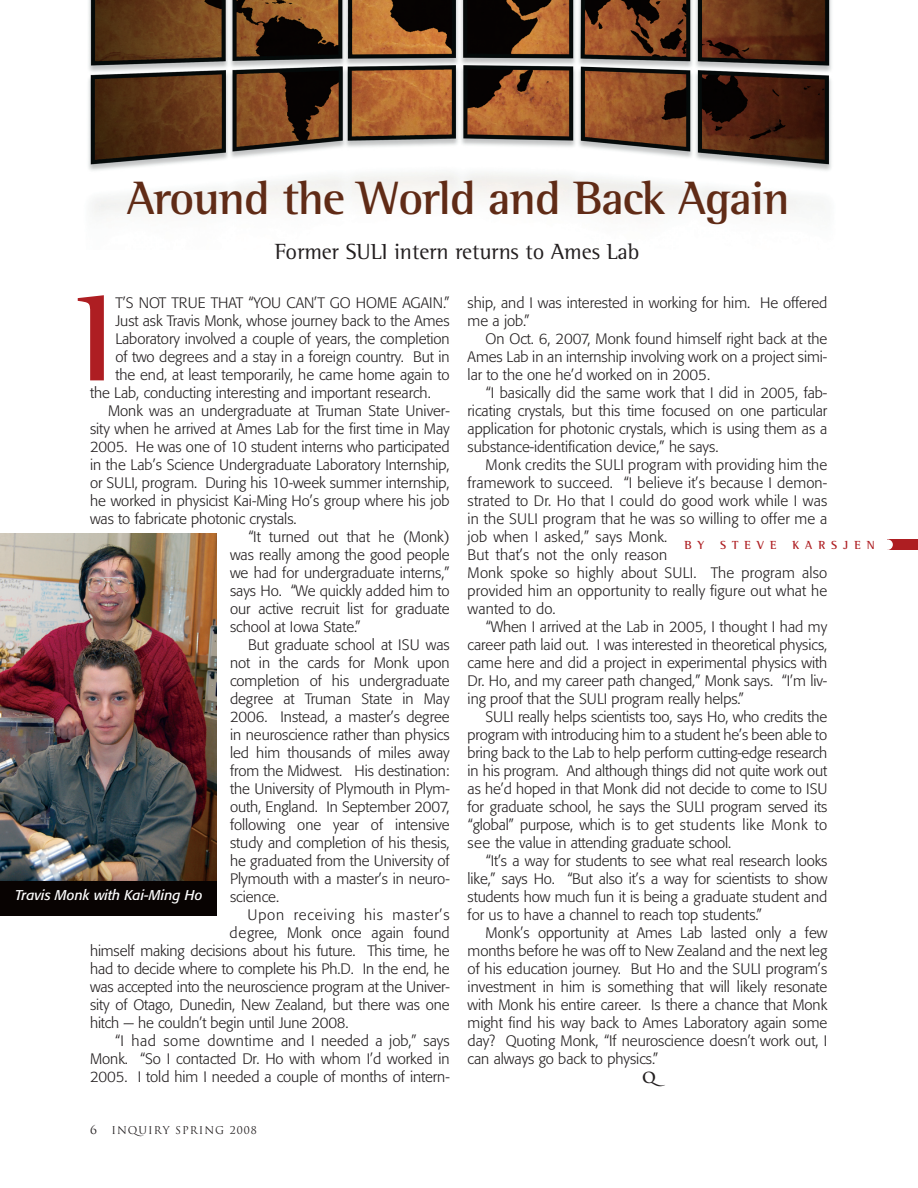
<style>
.page{position:relative;width:918px;height:1188px;background:#fff}
.page>*{position:absolute;margin:0;border:0;box-sizing:border-box;transform-origin:0 0}
.Body_Text_01{font:700 124.5px "Rotis Semi Serif";color:#ae1e22}
.Body_Text_01-2{font:700 48px "Rotis Semi Serif";letter-spacing:-.025em;color:#602b16}
.Body_Text_01-3{font:22.5px "Rotis Semi Serif";color:#231f20}
.Body_Text_01-4{font:300 15px/18px "Formata";letter-spacing:-.005em;color:#231f20;text-align:justify}
.Body_Text_01-5{font:300 15px "Formata";letter-spacing:.05em;color:#231f20}
.t1{font:700 15px "Trajan Pro";color:#231f20}
.Photo_Captions{font:italic 13.95px "Formata";color:#fff}
.BY_LINES{font:700 12px "Rotis Semi Serif";color:#ae1e22}
.t2{font:12px "Trajan Pro";color:#231f20}
.t3{font:10.5px "Trajan Pro";letter-spacing:.1em;color:#231f20}
</style>
<div class="page">
<img style="left:88px;top:0;width:744px;height:215px">
<div style="left:0;top:880px;width:217px;height:36px;background:#080302"></div>
<img style="left:0;top:533px;width:217px;height:347px">
<div style="left:888px;top:539px;width:30px;height:11px;background:#ae1e22"></div>
<div style="left:882px;top:539px;width:11px;height:11px;background:#fff;border-radius:50%"></div>
<p class="Body_Text_01-2" style="left:126px;top:169px;width:665px">Around the World and Back Again</p>
<p class="Body_Text_01-3" style="left:275px;top:239px;width:366px">Former SULI intern returns to Ames Lab</p>
<p class="Body_Text_01" style="left:78px;top:264px;width:38px">I</p>
<p class="Body_Text_01-4" style="left:468px;top:293px;width:361px">ship, and I was interested in working for him. He offered me a job.”</p>
<p class="Body_Text_01-4" style="left:115px;top:293px;width:336px">T’S NOT TRUE THAT “YOU CAN’T GO HOME AGAIN.”</p>
<p class="Body_Text_01-4" style="left:115px;top:311px;width:336px">Just ask Travis Monk, whose journey back to the Ames</p>
<p class="Body_Text_01-4" style="left:115px;top:329px;width:336px">Laboratory involved a couple of years, the completion</p>
<p class="Body_Text_01-4" style="left:115px;top:347px;width:336px">of two degrees and a stay in a foreign country. But in</p>
<p class="Body_Text_01-4" style="left:115px;top:365px;width:336px">the end, at least temporarily, he came home again to</p>
<p class="Body_Text_01-4" style="left:90px;top:383px;width:342px">the Lab, conducting interesting and important research.</p>
<p class="Body_Text_01-4" style="left:90px;top:401px;width:361px;text-indent:18px">Monk was an undergraduate at Truman State Univer&shy;sity when he arrived at Ames Lab for the first time in May 2005. He was one of 10 student interns who participated in the Lab’s Science Undergraduate Laboratory Internship, or SULI, program. During his 10-week summer internship, he worked in physicist Kai-Ming Ho’s group where his job was to fabricate photonic crystals.</p>
<p class="Body_Text_01-4" style="left:230px;top:527px;width:221px;text-indent:18px">“It turned out that he (Monk) was really among the good people we had for undergraduate interns,” says Ho. “We quickly added him to our active recruit list for graduate school at Iowa State.”</p>
<p class="Body_Text_01-4" style="left:230px;top:635px;width:221px;text-indent:18px">But graduate school at ISU was not in the cards for Monk upon completion of his undergraduate degree at Truman State in May 2006. Instead, a master’s degree in neuroscience rather than physics led him thousands of miles away from the Midwest. His destination: the University of Plymouth in Plym&shy;outh, England. In September 2007, following one year of intensive study and completion of his thesis, he graduated from the University of Plymouth with a master’s in neuro&shy;science.</p>
<p class="Body_Text_01-5" style="left:248px;top:906px;width:204px">Upon receiving his master’s</p>
<p class="Body_Text_01-4" style="left:230px;top:923px;width:222px">degree, Monk once again found</p>
<p class="Body_Text_01-4" style="left:90px;top:941px;width:361px">himself making decisions about his future. This time, he</p>
<p class="Body_Text_01-4" style="left:90px;top:959px;width:361px">had to decide where to complete his Ph.D. In the end, he</p>
<p class="Body_Text_01-4" style="left:90px;top:977px;width:361px">was accepted into the neuroscience program at the Univer-</p>
<p class="Body_Text_01-4" style="left:90px;top:995px;width:361px">sity of Otago, Dunedin, New Zealand, but there was one</p>
<p class="Body_Text_01-4" style="left:90px;top:1013px;width:260px">hitch — he couldn’t begin until June 2008.</p>
<p class="Body_Text_01-4" style="left:90px;top:1031px;width:361px;text-indent:25px">“I had some downtime and I needed a job,” says Monk. “So I contacted Dr. Ho with whom I’d worked in 2005. I told him I needed a couple of months of intern-</p>
<p class="Body_Text_01-4" style="left:468px;top:329px;width:361px;text-indent:18px">On Oct. 6, 2007, Monk found himself right back at the Ames Lab in an internship involving work on a project simi&shy;lar to the one he’d worked on in 2005.</p>
<p class="Body_Text_01-4" style="left:468px;top:383px;width:361px;text-indent:18px">“I basically did the same work that I did in 2005, fab&shy;ricating crystals, but this time focused on one particular application for photonic crystals, which is using them as a substance-identification device,” he says.</p>
<p class="Body_Text_01-4" style="left:468px;top:455px;width:361px;text-align:left;text-indent:18px">Monk credits the SULI program with providing him the framework to succeed. “I believe it’s because I demon&shy;strated to Dr. Ho that I could do good work while I was in the SULI program that he was so willing to offer me a job when I asked,” says Monk.<br>But that’s not the only reason<br>Monk spoke so highly about SULI. The program also provided him an opportunity to really figure out what he wanted to do.</p>
<p class="Body_Text_01-4" style="left:468px;top:617px;width:361px;text-indent:18px">“When I arrived at the Lab in 2005, I thought I had my career path laid out. I was interested in theoretical physics, came here and did a project in experimental physics with Dr. Ho, and my career path changed,” Monk says. “I’m liv&shy;ing proof that the SULI program really helps.”</p>
<p class="Body_Text_01-4" style="left:468px;top:707px;width:361px;text-indent:18px">SULI really helps scientists too, says Ho, who credits the program with introducing him to a student he’s been able to bring back to the Lab to help perform cutting-edge research in his program. And although things did not quite work out as he’d hoped in that Monk did not decide to come to ISU for graduate school, he says the SULI program served its “global” purpose, which is to get students like Monk to see the value in attending graduate school.</p>
<p class="Body_Text_01-4" style="left:468px;top:851px;width:361px;text-indent:18px">“It’s a way for students to see what real research looks like,” says Ho. “But also it’s a way for scientists to show students how much fun it is being a graduate student and for us to have a channel to reach top students.”</p>
<p class="Body_Text_01-4" style="left:468px;top:923px;width:361px;text-indent:18px">Monk’s opportunity at Ames Lab lasted only a few months before he was off to New Zealand and the next leg of his education journey. But Ho and the SULI program’s investment in him is something that will likely resonate with Monk his entire career. Is there a chance that Monk might find his way back to Ames Laboratory again some day? Quoting Monk, “If neuroscience doesn’t work out, I can always go back to physics.”</p>
<p class="t1" style="left:642px;top:1068px;width:24px">Q</p>
<p class="BY_LINES" style="left:685px;top:538px;width:21px">b y</p>
<p class="BY_LINES" style="left:720px;top:538px;width:23px">S te</p>
<p class="BY_LINES" style="left:757px;top:538px;width:20px">v e</p>
<p class="BY_LINES" style="left:792px;top:538px;width:25px">k ars</p>
<p class="BY_LINES" style="left:843px;top:538px;width:22px">j en</p>
<p class="Photo_Captions" style="left:15px;top:887px;width:189px">Travis Monk with Kai-Ming Ho</p>
<p class="t2" style="left:90px;top:1122px;width:8px">6</p>
<p class="t3" style="left:111px;top:1124px;width:147px">INQUIRY SPRING 2008</p>
</div>
